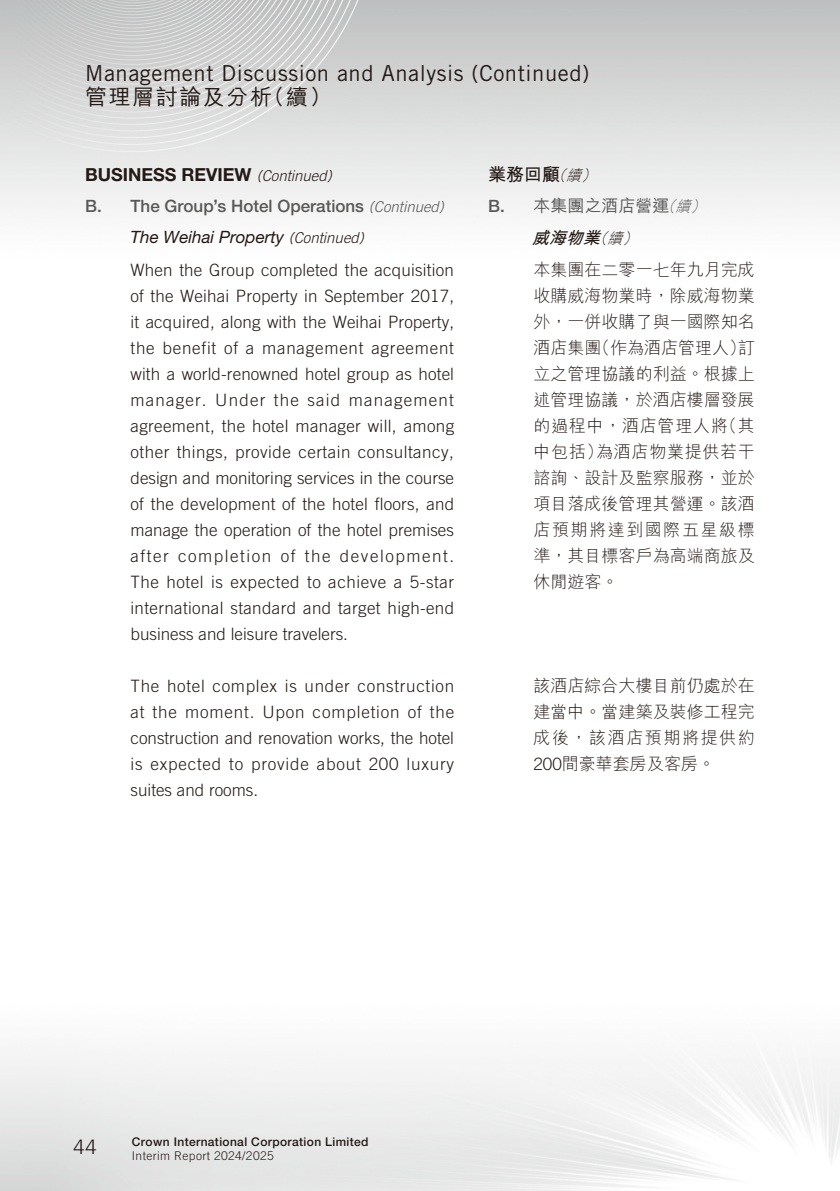
<style>
.page{position:relative;width:840px;height:1191px;background:#fff}
.page>*{position:absolute;margin:0;border:0;box-sizing:border-box;transform-origin:0 0}
.t1{font:22px "Trade Gothic LT Std";letter-spacing:.025em;color:#231916}
.t2{font:500 22px "M Hei HK";letter-spacing:.07em;color:#231916}
.t3{font:300 20px "Trade Gothic LT Std";color:#231916}
.t4{font:700 18px "Helvetica Neue LT Std";color:#231916}
.t5{font:700 18px "M Hei HK";color:#231916}
.t6{font:300 17px/26px "Trade Gothic LT Std";letter-spacing:.02em;color:#231916;text-align:justify}
.t7{font:300 17px/26px "M Hei HK";color:#231916;text-align:justify}
.t8{font:500 17px/31px "Helvetica Neue LT Std";color:#595857}
.t9{font:500 12px "Helvetica Neue LT Std";letter-spacing:.03em;color:#231916}
.t10{font:300 12px "Trade Gothic LT Std";letter-spacing:.03em;color:#231916}
.s1{font-family:"Trade Gothic LT Std";font-weight:300;font-style:italic;font-size:15px}
.s2{font-family:"Trade Gothic LT Std";font-weight:700}
.s3{font-weight:400;font-style:italic;color:#231916}
.s4{font-family:"Trade Gothic LT Std";font-weight:300;font-style:italic;font-size:15px;color:#231916}
.s5{font-weight:300;font-style:italic;font-size:15px}
.s6{font-family:"Helvetica Neue LT Std";font-weight:500;color:#595857}
.s7{font-weight:500;color:#595857}
.s8{font-style:italic;font-size:15px;color:#595857}
.s9{font-weight:700;font-style:italic}
.s10{font-style:italic;font-size:15px}
.s11{font-family:"Trade Gothic LT Std"}
</style>
<div class="page">
<img style="left:0;top:0;width:839px;height:1191px">
<p class="t1" style="left:85px;top:60px;width:505px">Management Discussion and Analysis (Continued)</p>
<p class="t2" style="left:85px;top:81px;width:248px">管理層討論及分析（續）</p>
<p class="t4" style="left:85px;top:163px;width:248px">BUSINESS REVIEW <span class="s1">(Continued)</span></p>
<p class="t8" style="left:130px;top:191px;width:315px;text-indent:-45px">B. The Group<span class="s2">’</span>s Hotel Operations <span class="s1">(Continued)<br></span><span class="s3">The Weihai Property</span> <span class="s4">(Continued)</span></p>
<p class="t6" style="left:130px;top:256px;width:325px">When the Group completed the acquisition of the Weihai Property in September 2017, it acquired, along with the Weihai Property, the benefit of a management agreement with a world-renowned hotel group as hotel manager. Under the said management agreement, the hotel manager will, among other things, provide certain consultancy, design and monitoring services in the course of the development of the hotel floors, and manage the operation of the hotel premises after completion of the development.<br>The hotel is expected to achieve a 5-star international standard and target high-end business and leisure travelers.</p>
<p class="t6" style="left:130px;top:672px;width:325px">The hotel complex is under construction at the moment. Upon completion of the construction and renovation works, the hotel is expected to provide about 200 luxury suites and rooms.</p>
<p class="t5" style="left:488px;top:161px;width:113px">業務回顧<span class="s5">（續）</span></p>
<p class="t7" style="left:531px;top:190px;width:224px;line-height:31.6px;text-align:left;text-indent:-44px"><span class="s6">B.</span> <span class="s7">本集團之酒店營運</span><span class="s8">（續）<br></span><span class="s9">威海物業</span><span class="s10">（續）<br></span>本集團在二零一七年九月完成</p>
<p class="t7" style="left:533px;top:282px;width:223px">收購威海物業時，除威海物業外，一併收購了與一國際知名酒店集團（作為酒店管理人）訂立之管理協議的利益。根據上述管理協議，於酒店樓層發展的過程中，酒店管理人將（其中包括）為酒店物業提供若干諮詢、設計及監察服務，並於項目落成後管理其營運。該酒店預期將達到國際五星級標準，其目標客戶為高端商旅及休閒遊客。</p>
<p class="t7" style="left:533px;top:672px;width:223px">該酒店綜合大樓目前仍處於在建當中。當建築及裝修工程完成後，該酒店預期將提供約<span class="s11">200</span>間豪華套房及客房。</p>
<p class="t3" style="left:74px;top:1134px;width:24px">44</p>
<p class="t9" style="left:132px;top:1134px;width:238px">Crown International Corporation Limited</p>
<p class="t10" style="left:132px;top:1148px;width:143px">Interim Report 2024/2025</p>
</div>
